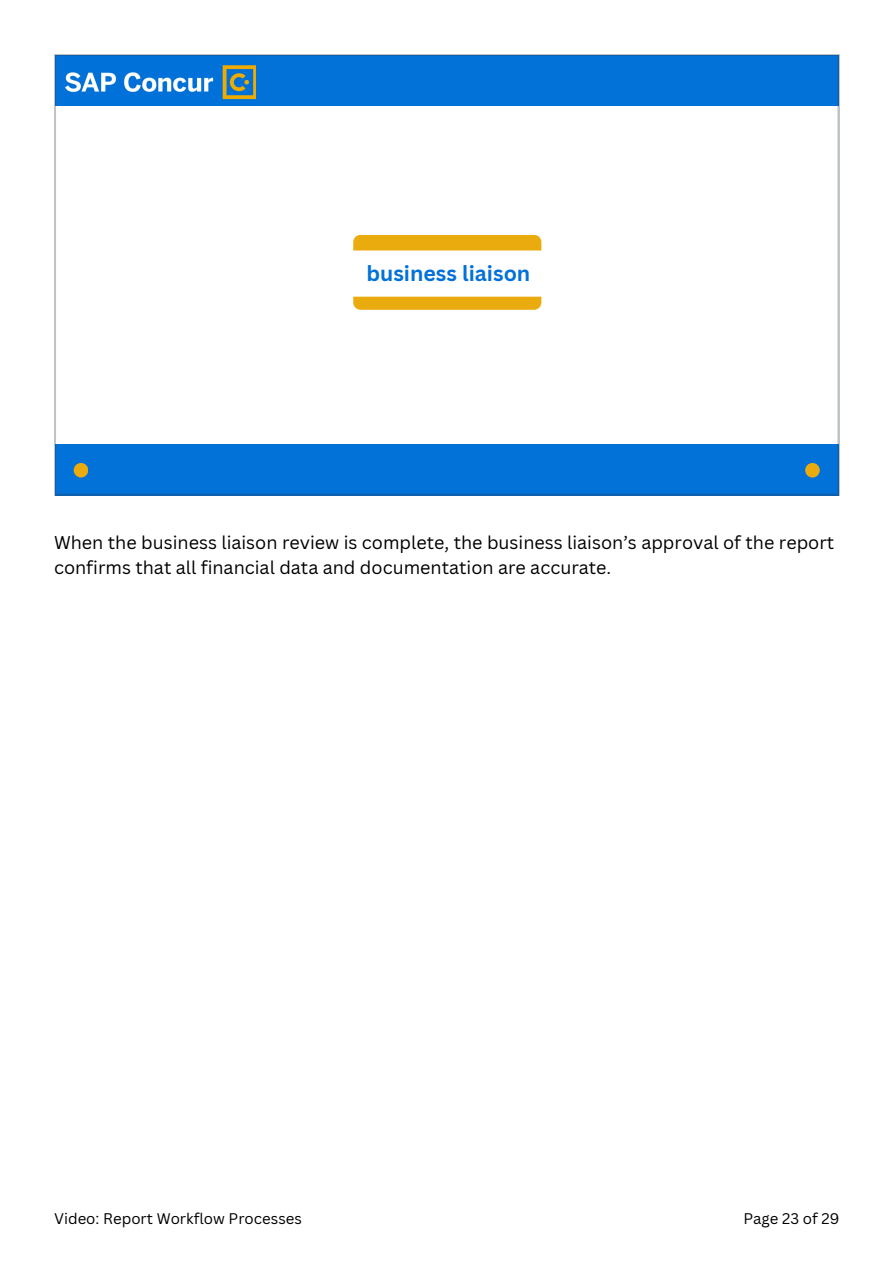
<style>
.page{position:relative;width:893px;height:1264px;background:#fff}
.page>*{position:absolute;margin:0;border:0;box-sizing:border-box;transform-origin:0 0}
.t1{font:700 21.3px "Canva Sans";color:#0271d8}
.t2{font:18px/24.8px "Canva Sans";color:#000}
.t3{font:15px "Canva Sans";color:#000}
</style>
<div class="page">
<svg style="left:54px;top:54px;width:785px;height:441px"></svg>
<p class="t1" style="left:366px;top:258px;width:165px">business liaison</p>
<h1 class="t2" style="left:54px;top:529px;width:781px">When the business liaison review is complete, the business liaison’s approval of the report confirms that all financial data and documentation are accurate.</h1>
<p class="t3" style="left:54px;top:1207px;width:249px">Video: Report Workflow Processes</p>
<h2 class="t3" style="left:743px;top:1207px;width:97px">Page 23 of 29</h2>
</div>
